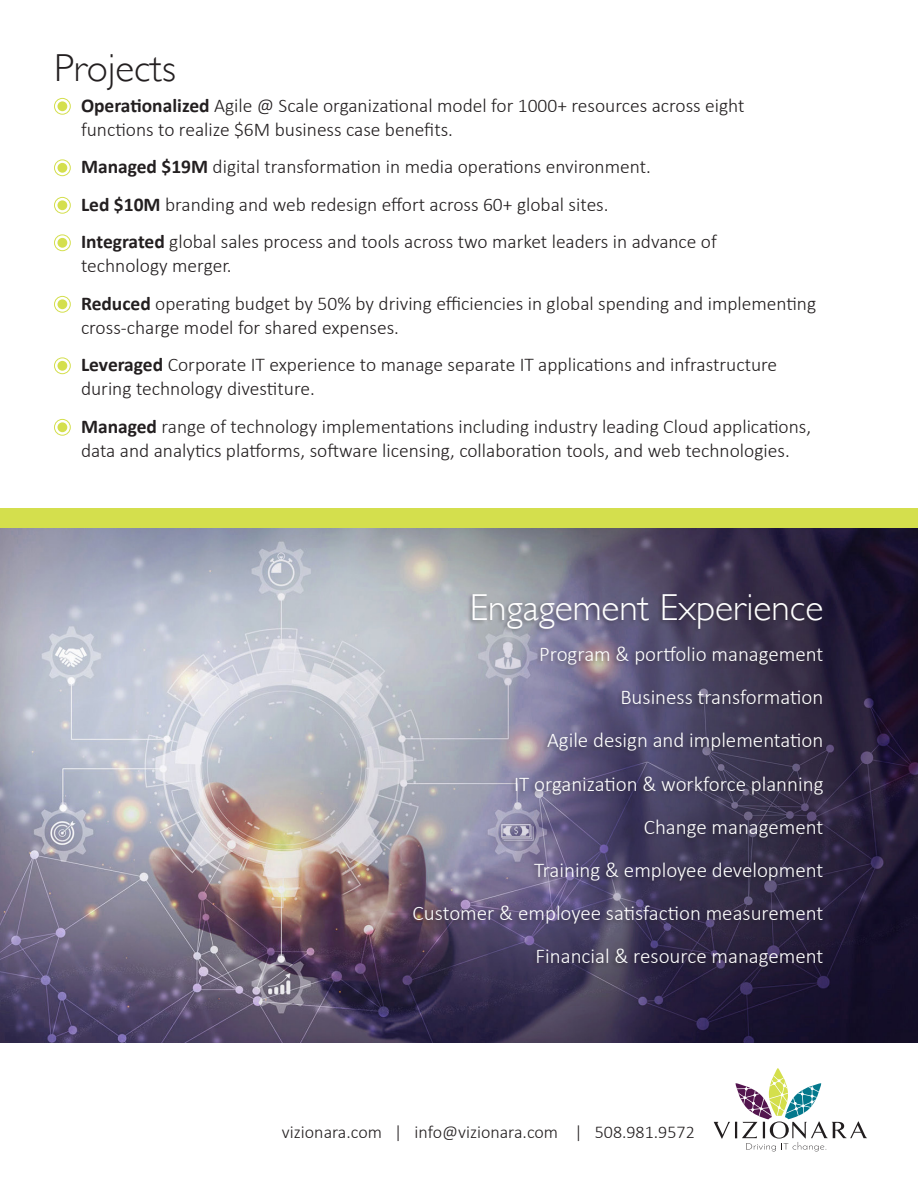
<style>
.page{position:relative;width:918px;height:1188px;background:#fff}
.page>*{position:absolute;margin:0;border:0;box-sizing:border-box;transform-origin:0 0}
.Subhead_1{font:300 39px "Gill Sans";color:#231f20}
.Subhead_1-2{font:300 37.5px "Gill Sans";color:#fff}
.Body_Align_Right_Whi{font:300 21px "Calibri";color:#fff}
.Bullet_1{font:300 19.5px/24px "Calibri";color:#231f20}
.Body{font:300 18px "Calibri";color:#231f20}
.s1{font-weight:700}
</style>
<div class="page">
<img style="left:0;top:528px;width:918px;height:515px">
<div style="left:408px;top:594px;width:416px;height:378px;background:#231f20;opacity:.4"></div>
<div style="left:0;top:508px;width:918px;height:20px;background:#d4df4d"></div>
<div style="left:57px;top:101px;width:10px;height:10px;background:#d4df4d;border-radius:50%"></div>
<div style="left:54px;top:98px;width:17px;height:17px;border:1px solid #d4df4d;border-radius:50%"></div>
<div style="left:57px;top:163px;width:10px;height:10px;background:#d4df4d;border-radius:50%"></div>
<div style="left:54px;top:159px;width:17px;height:17px;border:1px solid #d4df4d;border-radius:50%"></div>
<div style="left:57px;top:200px;width:10px;height:10px;background:#d4df4d;border-radius:50%"></div>
<div style="left:54px;top:197px;width:17px;height:17px;border:1px solid #d4df4d;border-radius:50%"></div>
<div style="left:57px;top:238px;width:10px;height:10px;background:#d4df4d;border-radius:50%"></div>
<div style="left:54px;top:234px;width:17px;height:17px;border:1px solid #d4df4d;border-radius:50%"></div>
<div style="left:57px;top:299px;width:10px;height:10px;background:#d4df4d;border-radius:50%"></div>
<div style="left:54px;top:296px;width:17px;height:17px;border:1px solid #d4df4d;border-radius:50%"></div>
<div style="left:57px;top:361px;width:10px;height:10px;background:#d4df4d;border-radius:50%"></div>
<div style="left:54px;top:357px;width:17px;height:17px;border:1px solid #d4df4d;border-radius:50%"></div>
<div style="left:57px;top:422px;width:10px;height:10px;background:#d4df4d;border-radius:50%"></div>
<div style="left:54px;top:419px;width:17px;height:17px;border:1px solid #d4df4d;border-radius:50%"></div>
<svg style="left:714px;top:1068px;width:153px;height:83px"></svg>
<p class="Subhead_1" style="left:54px;top:37px;width:123px">Projects</p>
<p class="Bullet_1" style="left:81px;top:92px;width:665px"><span class="s1">Operationalized</span> Agile @ Scale organizational model for 1000+ resources across eight functions to realize $6M business case benefits.</p>
<p class="Bullet_1" style="left:81px;top:154px;width:571px"><span class="s1">Managed $19M</span> digital transformation in media operations environment.</p>
<p class="Bullet_1" style="left:81px;top:191px;width:529px"><span class="s1">Led $10M</span> branding and web redesign effort across 60+ global sites.</p>
<p class="Bullet_1" style="left:81px;top:229px;width:637px"><span class="s1">Integrated</span> global sales process and tools across two market leaders in advance of technology merger.</p>
<p class="Bullet_1" style="left:81px;top:290px;width:737px"><span class="s1">Reduced</span> operating budget by 50% by driving efficiencies in global spending and implementing cross-charge model for shared expenses.</p>
<p class="Bullet_1" style="left:81px;top:352px;width:698px"><span class="s1">Leveraged</span> Corporate IT experience to manage separate IT applications and infrastructure during technology divestiture.</p>
<p class="Bullet_1" style="left:81px;top:413px;width:732px"><span class="s1">Managed</span> range of technology implementations including industry leading Cloud applications, data and analytics platforms, software licensing, collaboration tools, and web technologies.</p>
<p class="Subhead_1-2" style="left:470px;top:578px;width:355px">Engagement Experience</p>
<p class="Body_Align_Right_Whi" style="left:539px;top:641px;width:286px">Program &amp; portfolio management</p>
<p class="Body_Align_Right_Whi" style="left:620px;top:684px;width:205px">Business transformation</p>
<p class="Body_Align_Right_Whi" style="left:547px;top:727px;width:278px">Agile design and implementation</p>
<p class="Body_Align_Right_Whi" style="left:514px;top:771px;width:311px">IT organization &amp; workforce planning</p>
<p class="Body_Align_Right_Whi" style="left:644px;top:814px;width:181px">Change management</p>
<p class="Body_Align_Right_Whi" style="left:534px;top:857px;width:291px">Training &amp; employee development</p>
<p class="Body_Align_Right_Whi" style="left:413px;top:900px;width:412px">Customer &amp; employee satisfaction measurement</p>
<p class="Body_Align_Right_Whi" style="left:536px;top:943px;width:289px">Financial &amp; resource management</p>
<p class="Body" style="left:282px;top:1120px;width:414px">vizionara.com | info@vizionara.com | 508.981.9572</p>
</div>
